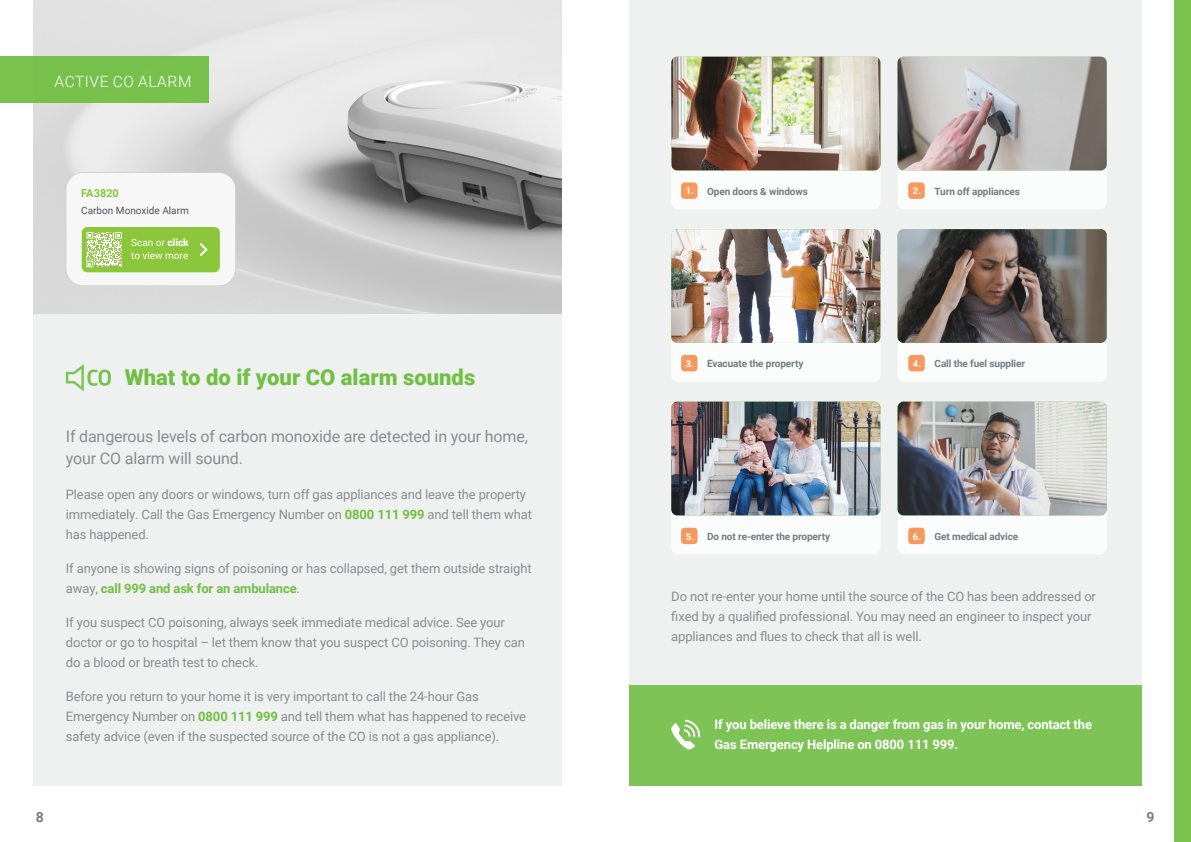
<style>
.page{position:relative;width:1191px;height:842px;background:#fff}
.page>*{position:absolute;margin:0;border:0;box-sizing:border-box;transform-origin:0 0}
.t1{font:900 22px "Roboto";color:#71bf44}
.t2{font:16px/22px "Roboto";letter-spacing:-.01em;color:#8a8c8f}
.t3{font:300 15.5px "Roboto";letter-spacing:.035em;color:#fff}
.t4{font:700 14px "Roboto";color:#738083}
.t5{font:13px/20px "Roboto";letter-spacing:-.01em;color:#8a8c8f}
.t6{font:700 13px/20px "Roboto";letter-spacing:-.01em;color:#fff}
.t7{font:700 11px "Roboto";color:#8cc63b}
.t8{font:700 10px "Roboto";letter-spacing:-.01em;color:#717d83}
.t9{font:10px/13px "Roboto";color:#fff}
.t10{font:10px "Roboto";color:#4d545a}
.t11{font:700 9.3px "Roboto";color:#fff}
.s1{font-weight:900}
.s2{font-weight:700;color:#71bf44}
</style>
<div class="page">
<div style="left:629px;top:0;width:513px;height:785px;background:#eff0f0"></div>
<div style="left:629px;top:685px;width:513px;height:100px;background:#7dc355"></div>
<img style="left:34px;top:0;width:527px;height:314px">
<div style="left:1174px;top:0;width:17px;height:842px;background:#78c24d"></div>
<div style="left:33px;top:314px;width:528px;height:471px;background:#eff0f0"></div>
<div style="left:0;top:57px;width:208px;height:46px;background:#77c14c"></div>
<svg style="left:66px;top:364px;width:45px;height:27px"></svg>
<svg style="left:671px;top:720px;width:29px;height:29px"></svg>
<div style="left:671px;top:151px;width:209px;height:58px;background:#fff;border-radius:7px"></div>
<img style="left:671px;top:57px;width:209px;height:113px">
<div style="left:897px;top:151px;width:209px;height:58px;background:#fff;border-radius:7px"></div>
<div style="left:681px;top:182px;width:16px;height:17px;background:#f7995f;border-radius:4px"></div>
<div style="left:908px;top:182px;width:16px;height:17px;background:#f7995f;border-radius:4px"></div>
<img style="left:897px;top:57px;width:209px;height:113px">
<div style="left:671px;top:324px;width:209px;height:58px;background:#fff;border-radius:7px"></div>
<img style="left:671px;top:229px;width:209px;height:114px">
<div style="left:897px;top:324px;width:209px;height:58px;background:#fff;border-radius:7px"></div>
<div style="left:681px;top:355px;width:16px;height:16px;background:#f7995f;border-radius:4px"></div>
<div style="left:908px;top:355px;width:16px;height:16px;background:#f7995f;border-radius:4px"></div>
<img style="left:897px;top:229px;width:209px;height:114px">
<div style="left:671px;top:496px;width:209px;height:58px;background:#fff;border-radius:7px"></div>
<div style="left:681px;top:528px;width:16px;height:16px;background:#f7995f;border-radius:4px"></div>
<div style="left:897px;top:496px;width:209px;height:58px;background:#fff;border-radius:7px"></div>
<div style="left:908px;top:528px;width:16px;height:16px;background:#f7995f;border-radius:4px"></div>
<img style="left:897px;top:402px;width:209px;height:113px">
<img style="left:671px;top:402px;width:209px;height:113px">
<div style="left:66px;top:172px;width:170px;height:114px;background:#f7f7f8;border-radius:17px"></div>
<div style="left:66px;top:172px;width:170px;height:114px;border:1px solid #d1d2d4;border-radius:17px"></div>
<div style="left:82px;top:227px;width:138px;height:45px;background:#8cc63b;border-radius:6px"></div>
<svg style="left:200px;top:243px;width:8px;height:13px"></svg>
<svg style="left:86px;top:232px;width:36px;height:35px"></svg>
<p class="t3" style="left:54px;top:71px;width:138px">ACTIVE CO ALARM</p>
<p class="t7" style="left:81px;top:185px;width:39px">FA3820</p>
<p class="t10" style="left:81px;top:203px;width:109px">Carbon Monoxide Alarm</p>
<p class="t9" style="left:131px;top:236px;width:59px">Scan or <span class="s1">click </span>to view more</p>
<p class="t1" style="left:125px;top:362px;width:352px">What to do if your CO alarm sounds</p>
<p class="t2" style="left:66px;top:425px;width:463px">If dangerous levels of carbon monoxide are detected in your home, your CO alarm will sound.</p>
<p class="t5" style="left:66px;top:483px;width:467px">Please open any doors or windows, turn off gas appliances and leave the property immediately. Call the Gas Emergency Number on <span class="s2">0800 111 999</span> and tell them what has happened.</p>
<p class="t5" style="left:66px;top:558px;width:467px">If anyone is showing signs of poisoning or has collapsed, get them outside straight away, <span class="s2">call 999 and ask for an ambulance</span>.</p>
<p class="t5" style="left:66px;top:612px;width:460px">If you suspect CO poisoning, always seek immediate medical advice. See your doctor or go to hospital – let them know that you suspect CO poisoning. They can do a blood or breath test to check.</p>
<p class="t5" style="left:66px;top:686px;width:462px">Before you return to your home it is very important to call the 24-hour Gas<br>Emergency Number on <span class="s2">0800 111 999</span> and tell them what has happened to receive safety advice (even if the suspected source of the CO is not a gas appliance).</p>
<p class="t11" style="left:685px;top:184px;width:10px">1.</p>
<p class="t8" style="left:707px;top:185px;width:102px">Open doors &amp; windows</p>
<p class="t11" style="left:913px;top:184px;width:10px">2.</p>
<p class="t8" style="left:934px;top:185px;width:87px">Turn off appliances</p>
<p class="t11" style="left:685px;top:357px;width:10px">3.</p>
<p class="t8" style="left:707px;top:356px;width:98px">Evacuate the property</p>
<p class="t11" style="left:913px;top:357px;width:10px">4.</p>
<p class="t8" style="left:934px;top:356px;width:92px">Call the fuel supplier</p>
<p class="t11" style="left:685px;top:530px;width:10px">5.</p>
<p class="t8" style="left:707px;top:529px;width:124px">Do not re-enter the property</p>
<p class="t11" style="left:913px;top:530px;width:10px">6.</p>
<p class="t8" style="left:934px;top:529px;width:85px">Get medical advice</p>
<p class="t5" style="left:671px;top:586px;width:426px">Do not re-enter your home until the source of the CO has been addressed or fixed by a qualified professional. You may need an engineer to inspect your appliances and flues to check that all is well.</p>
<p class="t6" style="left:714px;top:714px;width:379px">If you believe there is a danger from gas in your home, contact the<br>Gas Emergency Helpline on 0800 111 999.</p>
<p class="t4" style="left:36px;top:807px;width:10px">8</p>
<p class="t4" style="left:1146px;top:807px;width:10px">9</p>
</div>
